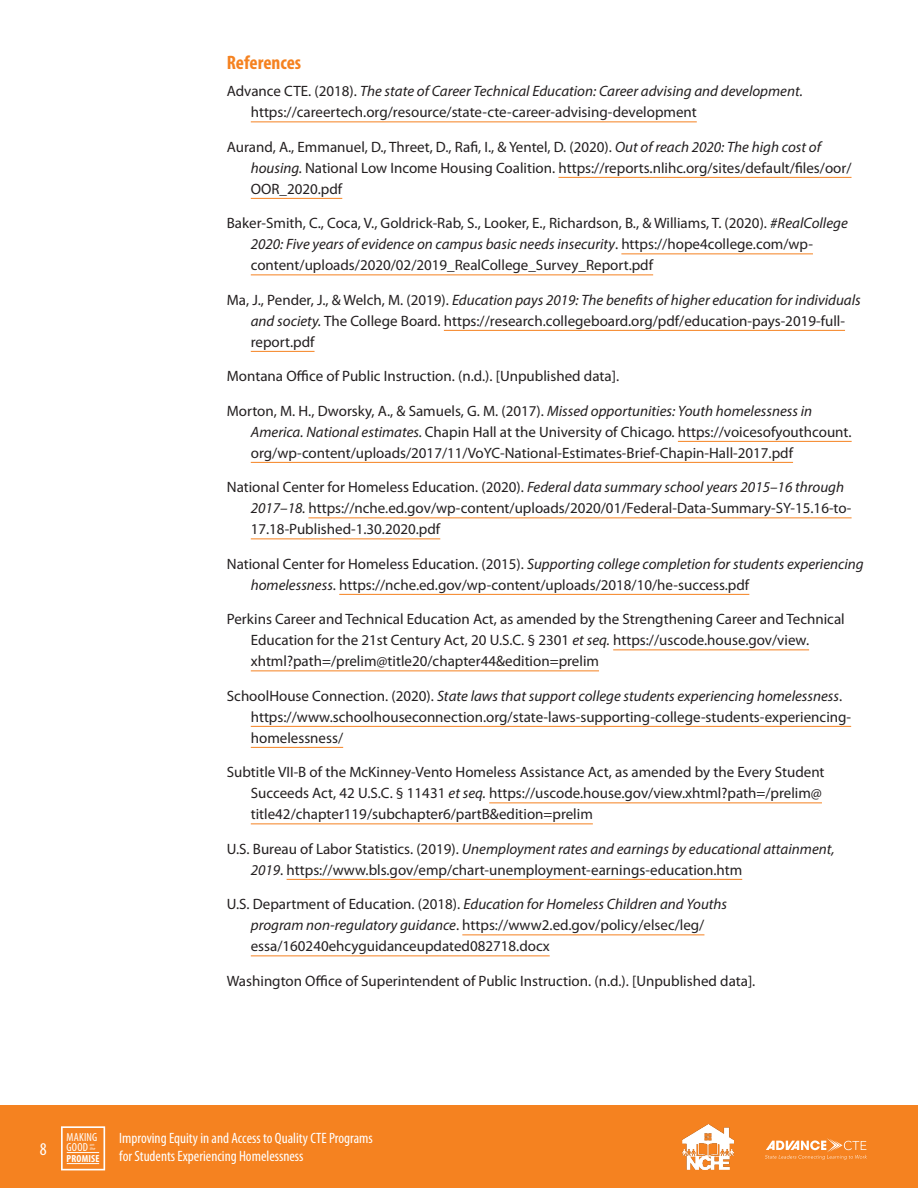
<style>
.page{position:relative;width:918px;height:1188px;background:#fff}
.page>*{position:absolute;margin:0;border:0;box-sizing:border-box;transform-origin:0 0}
.subhead_A{font:700 condensed 19.5px "Myriad Pro";color:#f58220}
.t1{font:condensed 18px "Myriad Pro";color:#fff}
.reference_list{font:15px/21px "Myriad Pro";color:#231f20}
.t2{font:condensed 15px/18px "Myriad Pro";color:#fff}
.t3{font:condensed 11.7px/9.6px "Myriad Pro";letter-spacing:.02em;color:#fff}
.t4{font:700 condensed 10.35px "Myriad Pro";letter-spacing:.02em;color:#fff}
.t5{font:italic 4.35px/4.3px "Myriad Pro";color:#fff}
.s1{font-style:italic}
</style>
<div class="page">
<div style="left:0;top:1106px;width:918px;height:82px;background:#f58220"></div>
<svg style="left:765px;top:1138px;width:102px;height:22px"></svg>
<svg style="left:61px;top:1126px;width:44px;height:44px"></svg>
<img style="left:682px;top:1124px;width:51px;height:45px">
<hr style="left:251px;top:122px;width:446px;height:1px;background:#f58220">
<hr style="left:558px;top:177px;width:294px;height:1px;background:#f58220">
<hr style="left:251px;top:198px;width:91px;height:1px;background:#f58220">
<hr style="left:621px;top:254px;width:192px;height:1px;background:#f58220">
<hr style="left:251px;top:275px;width:402px;height:1px;background:#f58220">
<hr style="left:444px;top:330px;width:401px;height:1px;background:#f58220">
<hr style="left:251px;top:351px;width:64px;height:1px;background:#f58220">
<hr style="left:678px;top:441px;width:174px;height:1px;background:#f58220">
<hr style="left:251px;top:462px;width:542px;height:1px;background:#f58220">
<hr style="left:308px;top:518px;width:544px;height:1px;background:#f58220">
<hr style="left:251px;top:539px;width:189px;height:1px;background:#f58220">
<hr style="left:339px;top:594px;width:410px;height:1px;background:#f58220">
<hr style="left:613px;top:650px;width:196px;height:1px;background:#f58220">
<hr style="left:251px;top:671px;width:348px;height:1px;background:#f58220">
<hr style="left:251px;top:726px;width:600px;height:1px;background:#f58220">
<hr style="left:251px;top:747px;width:92px;height:1px;background:#f58220">
<hr style="left:489px;top:803px;width:333px;height:1px;background:#f58220">
<hr style="left:251px;top:824px;width:342px;height:1px;background:#f58220">
<hr style="left:287px;top:879px;width:455px;height:1px;background:#f58220">
<hr style="left:462px;top:935px;width:242px;height:1px;background:#f58220">
<hr style="left:251px;top:956px;width:299px;height:1px;background:#f58220">
<p class="subhead_A" style="left:227px;top:51px;width:76px">References</p>
<p class="reference_list" style="left:251px;top:81px;width:554px;text-indent:-24px">Advance CTE. (2018). <span class="s1">The state of Career Technical Education: Career advising and development. </span>https://careertech.org/resource/state-cte-career-advising-development</p>
<p class="reference_list" style="left:251px;top:137px;width:602px;text-indent:-24px">Aurand, A., Emmanuel, D., Threet, D., Rafi, I., &amp; Yentel, D. (2020). <span class="s1">Out of reach 2020: The high cost of housing.</span> National Low Income Housing Coalition. https://reports.nlihc.org/sites/default/files/oor/<br>OOR_2020.pdf</p>
<p class="reference_list" style="left:251px;top:213px;width:599px;text-indent:-24px">Baker-Smith, C., Coca, V., Goldrick-Rab, S., Looker, E., Richardson, B., &amp; Williams, T. (2020). <span class="s1">#RealCollege<br>2020: Five years of evidence on campus basic needs insecurity</span>. https://hope4college.com/wp&shy;content/uploads/2020/02/2019_RealCollege_Survey_Report.pdf</p>
<p class="reference_list" style="left:251px;top:290px;width:612px;text-indent:-24px">Ma, J., Pender, J., &amp; Welch, M. (2019). <span class="s1">Education pays 2019: The benefits of higher education for individuals and society.</span> The College Board. https://research.collegeboard.org/pdf/education-pays-2019-full&shy;report.pdf</p>
<p class="reference_list" style="left:227px;top:366px;width:394px">Montana Office of Public Instruction. (n.d.). [Unpublished data].</p>
<p class="reference_list" style="left:251px;top:401px;width:602px;text-indent:-24px">Morton, M. H., Dworsky, A., &amp; Samuels, G. M. (2017). <span class="s1">Missed opportunities: Youth homelessness in<br>America. National estimates.</span> Chapin Hall at the University of Chicago. https://voicesofyouthcount. org/wp-content/uploads/2017/11/VoYC-National-Estimates-Brief-Chapin-Hall-2017.pdf</p>
<p class="reference_list" style="left:251px;top:477px;width:602px;text-indent:-24px">National Center for Homeless Education. (2020). <span class="s1">Federal data summary school years 2015–16 through<br>2017–18.</span> https://nche.ed.gov/wp-content/uploads/2020/01/Federal-Data-Summary-SY-15.16-to-<br>17.18-Published-1.30.2020.pdf</p>
<p class="reference_list" style="left:251px;top:554px;width:614px;text-indent:-24px">National Center for Homeless Education. (2015). <span class="s1">Supporting college completion for students experiencing homelessness</span>. https://nche.ed.gov/wp-content/uploads/2018/10/he-success.pdf</p>
<p class="reference_list" style="left:251px;top:609px;width:595px;text-indent:-24px">Perkins Career and Technical Education Act, as amended by the Strengthening Career and Technical<br>Education for the 21st Century Act, 20 U.S.C. § 2301 <span class="s1">et seq.</span> https://uscode.house.gov/view. xhtml?path=/prelim@title20/chapter44&amp;edition=prelim</p>
<p class="reference_list" style="left:251px;top:686px;width:602px;text-indent:-24px">SchoolHouse Connection. (2020). <span class="s1">State laws that support college students experiencing homelessness</span>. https://www.schoolhouseconnection.org/state-laws-supporting-college-students-experiencing&shy;homelessness/</p>
<p class="reference_list" style="left:251px;top:762px;width:575px;text-indent:-24px">Subtitle VII-B of the McKinney-Vento Homeless Assistance Act, as amended by the Every Student<br>Succeeds Act, 42 U.S.C. § 11431 <span class="s1">et seq.</span> https://uscode.house.gov/view.xhtml?path=/prelim@ title42/chapter119/subchapter6/partB&amp;edition=prelim</p>
<p class="reference_list" style="left:251px;top:839px;width:585px;text-indent:-24px">U.S. Bureau of Labor Statistics. (2019). <span class="s1">Unemployment rates and earnings by educational attainment,<br>2019</span>. https://www.bls.gov/emp/chart-unemployment-earnings-education.htm</p>
<p class="reference_list" style="left:251px;top:894px;width:478px;text-indent:-24px">U.S. Department of Education. (2018). <span class="s1">Education for Homeless Children and Youths program non-regulatory guidance</span>. https://www2.ed.gov/policy/elsec/leg/ essa/160240ehcyguidanceupdated082718.docx</p>
<p class="reference_list" style="left:227px;top:971px;width:530px">Washington Office of Superintendent of Public Instruction. (n.d.). [Unpublished data].</p>
<p class="t1" style="left:40px;top:1139px;width:8px">8</p>
<p class="t3" style="left:67px;top:1132px;width:32px">MAKING<br>GOOD</p>
<p class="t4" style="left:67px;top:1152px;width:35px">PROMISE</p>
<p class="t5" style="left:90px;top:1142px;width:7px">on the</p>
<p class="t2" style="left:119px;top:1130px;width:255px">Improving Equity in and Access to Quality CTE Programs for Students Experiencing Homelessness</p>
</div>
